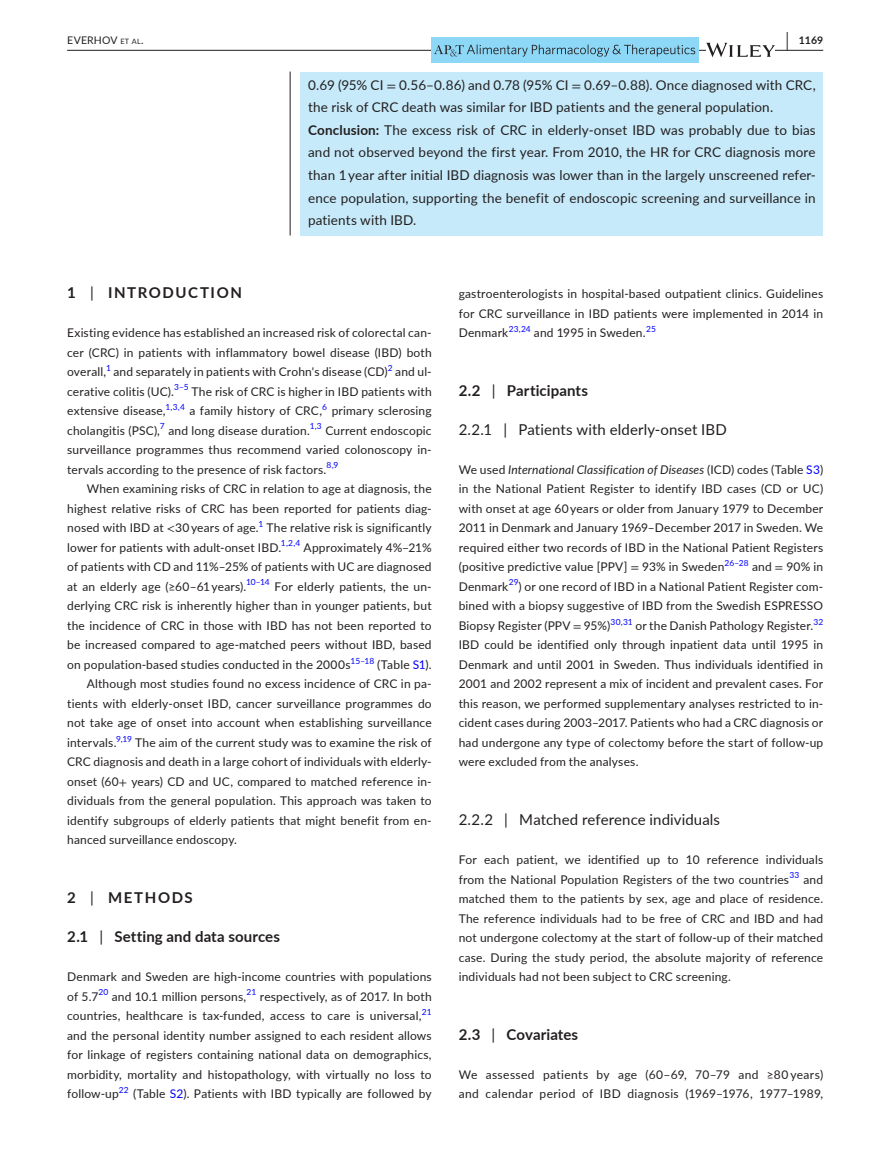
<style>
.page{position:relative;width:893px;height:1174px;background:#fff}
.page>*{position:absolute;margin:0;border:0;box-sizing:border-box;transform-origin:0 0}
.t1{font:700 19.5px "Lato";color:#231f20;scale:.48 1}
.t2{font:15px "Lato";letter-spacing:.005em;color:#231f20}
.t3{font:700 15px "Lato";letter-spacing:.01em;color:#231f20}
.t4{font:700 15px "Lato";letter-spacing:.105em;color:#231f20}
.t5{font:700 15px "Lato";letter-spacing:.11em;color:#231f20}
.t6{font:13.5px/22.5px "Lato";letter-spacing:.01em;color:#231f20}
.t7{font:12px/19.5px "Lato";letter-spacing:.015em;color:#231f20;text-align:justify}
.t8{font:10.5px "Lato";letter-spacing:.025em;color:#231f20}
.t9{font:700 10.5px "Lato";color:#231f20}
.t10{font:8.4px "Lato";letter-spacing:.005em;color:#00f}
.s1{font-size:7.35px}
.s2{font-style:inherit}
.s3{font-family:"STIX"}
.s4{font-weight:700}
.s5{font-weight:400}
.s6{color:#00f}
.s7{font-style:italic}
</style>
<div class="page">
<hr style="left:67px;top:50px;width:756px;height:1px;background:#231f20">
<div style="left:431px;top:38px;width:267px;height:25px;background:#8dd7f7"></div>
<svg style="left:434px;top:44px;width:261px;height:13px"></svg>
<svg style="left:706px;top:43px;width:69px;height:14px"></svg>
<div style="left:301px;top:72px;width:522px;height:163px;background:#c6eafa"></div>
<hr style="left:290px;top:72px;width:1px;height:163px;background:#231f20">
<h1 class="t1" style="left:786px;top:25px;width:7px">|</h1>
<p class="t8" style="left:67px;top:33px;width:78px">EVERHOV <span class="s1">et al</span><span class="s2">.</span></p>
<p class="t9" style="left:799px;top:33px;width:26px">1169</p>
<p class="t6" style="left:308px;top:73px;width:509px">0.69 (95% CI <span class="s3">=</span> 0.56–0.86) and 0.78 (95% CI <span class="s3">=</span> 0.69–0.88). Once diagnosed with CRC, the risk of CRC death was similar for IBD patients and the general population.<br><span class="s4">Conclusion:</span> The excess risk of CRC in elderly-onset IBD was probably due to bias and not observed beyond the first year. From 2010, the HR for CRC diagnosis more than 1 year after initial IBD diagnosis was lower than in the largely unscreened refer&shy;ence population, supporting the benefit of endoscopic screening and surveillance in patients with IBD.</p>
<p class="t4" style="left:67px;top:282px;width:176px">1 <span class="s5">|</span> INTRODUCTION</p>
<p class="t7" style="left:67px;top:323px;width:366px">Existing evidence has established an increased risk of colorectal can&shy;cer (CRC) in patients with inflammatory bowel disease (IBD) both overall,</p>
<p class="t10" style="left:106px;top:362px;width:6px">1</p>
<p class="t7" style="left:113px;top:362px;width:276px">and separately in patients with Crohn's disease (CD)</p>
<p class="t10" style="left:388px;top:362px;width:6px">2</p>
<p class="t7" style="left:395px;top:362px;width:38px">and ul-</p>
<p class="t7" style="left:67px;top:381px;width:108px">cerative colitis (UC).</p>
<p class="t10" style="left:174px;top:381px;width:16px">3–5</p>
<p class="t7" style="left:192px;top:381px;width:242px">The risk of CRC is higher in IBD patients with</p>
<p class="t7" style="left:67px;top:401px;width:100px">extensive disease,</p>
<p class="t10" style="left:165px;top:401px;width:21px">1,3,4</p>
<p class="t7" style="left:189px;top:401px;width:134px">a family history of CRC,</p>
<p class="t10" style="left:322px;top:401px;width:6px">6</p>
<p class="t7" style="left:332px;top:401px;width:101px">primary sclerosing</p>
<p class="t7" style="left:67px;top:420px;width:94px">cholangitis (PSC),</p>
<p class="t10" style="left:160px;top:420px;width:6px">7</p>
<p class="t7" style="left:168px;top:420px;width:143px">and long disease duration.</p>
<p class="t10" style="left:310px;top:420px;width:14px">1,3</p>
<p class="t7" style="left:67px;top:420px;width:366px;text-indent:258px">Current endoscopic surveillance programmes thus recommend varied colonoscopy in&shy;tervals according to the presence of risk factors.</p>
<p class="t10" style="left:327px;top:459px;width:13px">8,9</p>
<p class="t7" style="left:67px;top:479px;width:366px;text-indent:20px">When examining risks of CRC in relation to age at diagnosis, the highest relative risks of CRC has been reported for patients diag&shy;nosed with IBD at <span class="s3">&lt;</span>30 years of age.</p>
<p class="t10" style="left:259px;top:518px;width:6px">1</p>
<p class="t7" style="left:67px;top:518px;width:366px;text-indent:199px">The relative risk is significantly lower for patients with adult-onset IBD.</p>
<p class="t10" style="left:281px;top:537px;width:21px">1,2,4</p>
<p class="t7" style="left:67px;top:537px;width:366px;text-indent:236px">Approximately 4%–21% of patients with CD and 11%–25% of patients with UC are diagnosed at an elderly age (≥60–61 years).</p>
<p class="t10" style="left:246px;top:576px;width:25px">10–14</p>
<p class="t7" style="left:67px;top:576px;width:366px;text-indent:207px">For elderly patients, the un&shy;derlying CRC risk is inherently higher than in younger patients, but the incidence of CRC in those with IBD has not been reported to be increased compared to age-matched peers without IBD, based on population-based studies conducted in the 2000s</p>
<p class="t10" style="left:350px;top:654px;width:25px">15–18</p>
<p class="t7" style="left:377px;top:654px;width:56px">(Table <span class="s6">S1</span>).</p>
<p class="t7" style="left:87px;top:674px;width:346px">Although most studies found no excess incidence of CRC in pa-</p>
<p class="t7" style="left:67px;top:693px;width:366px">tients with elderly-onset IBD, cancer surveillance programmes do</p>
<p class="t7" style="left:67px;top:713px;width:366px">not take age of onset into account when establishing surveillance</p>
<p class="t7" style="left:67px;top:732px;width:51px">intervals.</p>
<p class="t10" style="left:116px;top:732px;width:17px">9,19</p>
<p class="t7" style="left:67px;top:732px;width:366px;text-indent:68px">The aim of the current study was to examine the risk of CRC diagnosis and death in a large cohort of individuals with elderly&shy;onset (60<span class="s3">+</span> years) CD and UC, compared to matched reference in&shy;dividuals from the general population. This approach was taken to identify subgroups of elderly patients that might benefit from en&shy;hanced surveillance endoscopy.</p>
<p class="t5" style="left:67px;top:886px;width:127px">2 <span class="s5">|</span> METHODS</p>
<p class="t3" style="left:67px;top:925px;width:214px">2.1 <span class="s5">|</span> Setting and data sources</p>
<p class="t7" style="left:67px;top:966px;width:366px">Denmark and Sweden are high-income countries with populations of 5.7<sup>20</sup> and 10.1 million persons,<sup>21</sup> respectively, as of 2017. In both countries, healthcare is tax-funded, access to care is universal,<sup>21 </sup>and the personal identity number assigned to each resident allows for linkage of registers containing national data on demographics, morbidity, mortality and histopathology, with virtually no loss to follow-up<sup>22</sup> (Table <span class="s6">S2</span>). Patients with IBD typically are followed by</p>
<p class="t7" style="left:459px;top:284px;width:366px">gastroenterologists in hospital-based outpatient clinics. Guidelines for CRC surveillance in IBD patients were implemented in 2014 in Denmark</p>
<p class="t10" style="left:509px;top:323px;width:24px">23,24</p>
<p class="t7" style="left:534px;top:323px;width:113px">and 1995 in Sweden.</p>
<p class="t10" style="left:646px;top:323px;width:11px">25</p>
<p class="t3" style="left:459px;top:379px;width:131px">2.2 <span class="s5">|</span> Participants</p>
<p class="t2" style="left:459px;top:418px;width:269px">2.2.1 | Patients with elderly-onset IBD</p>
<p class="t7" style="left:459px;top:459px;width:366px">We used <span class="s7">International Classification of Diseases</span> (ICD) codes (Table <span class="s6">S3</span>) in the National Patient Register to identify IBD cases (CD or UC) with onset at age 60 years or older from January 1979 to December 2011 in Denmark and January 1969–December 2017 in Sweden. We required either two records of IBD in the National Patient Registers (positive predictive value [PPV] <span class="s3">=</span> 93% in Sweden</p>
<p class="t10" style="left:725px;top:557px;width:26px">26–28</p>
<p class="t7" style="left:752px;top:557px;width:73px">and <span class="s3">=</span> 90% in</p>
<p class="t7" style="left:459px;top:576px;width:51px">Denmark</p>
<p class="t10" style="left:509px;top:576px;width:11px">29</p>
<p class="t7" style="left:459px;top:576px;width:366px;text-indent:60px">) or one record of IBD in a National Patient Register com&shy;bined with a biopsy suggestive of IBD from the Swedish ESPRESSO Biopsy Register (PPV <span class="s3">=</span> 95%)</p>
<p class="t10" style="left:611px;top:615px;width:24px">30,31</p>
<p class="t7" style="left:635px;top:615px;width:179px">or the Danish Pathology Register.</p>
<p class="t10" style="left:813px;top:615px;width:11px">32</p>
<p class="t7" style="left:459px;top:635px;width:366px">IBD could be identified only through inpatient data until 1995 in Denmark and until 2001 in Sweden. Thus individuals identified in 2001 and 2002 represent a mix of incident and prevalent cases. For this reason, we performed supplementary analyses restricted to in&shy;cident cases during 2003–2017. Patients who had a CRC diagnosis or had undergone any type of colectomy before the start of follow-up were excluded from the analyses.</p>
<p class="t2" style="left:459px;top:808px;width:263px">2.2.2 | Matched reference individuals</p>
<p class="t7" style="left:459px;top:849px;width:366px">For each patient, we identified up to 10 reference individuals from the National Population Registers of the two countries<sup>33</sup> and matched them to the patients by sex, age and place of residence.<br>The reference individuals had to be free of CRC and IBD and had not undergone colectomy at the start of follow-up of their matched case. During the study period, the absolute majority of reference individuals had not been subject to CRC screening.</p>
<p class="t3" style="left:459px;top:1023px;width:121px">2.3 <span class="s5">|</span> Covariates</p>
<p class="t7" style="left:459px;top:1064px;width:366px">We assessed patients by age (60–69, 70–79 and ≥80 years) and calendar period of IBD diagnosis (1969–1976, 1977–1989,</p>
</div>
